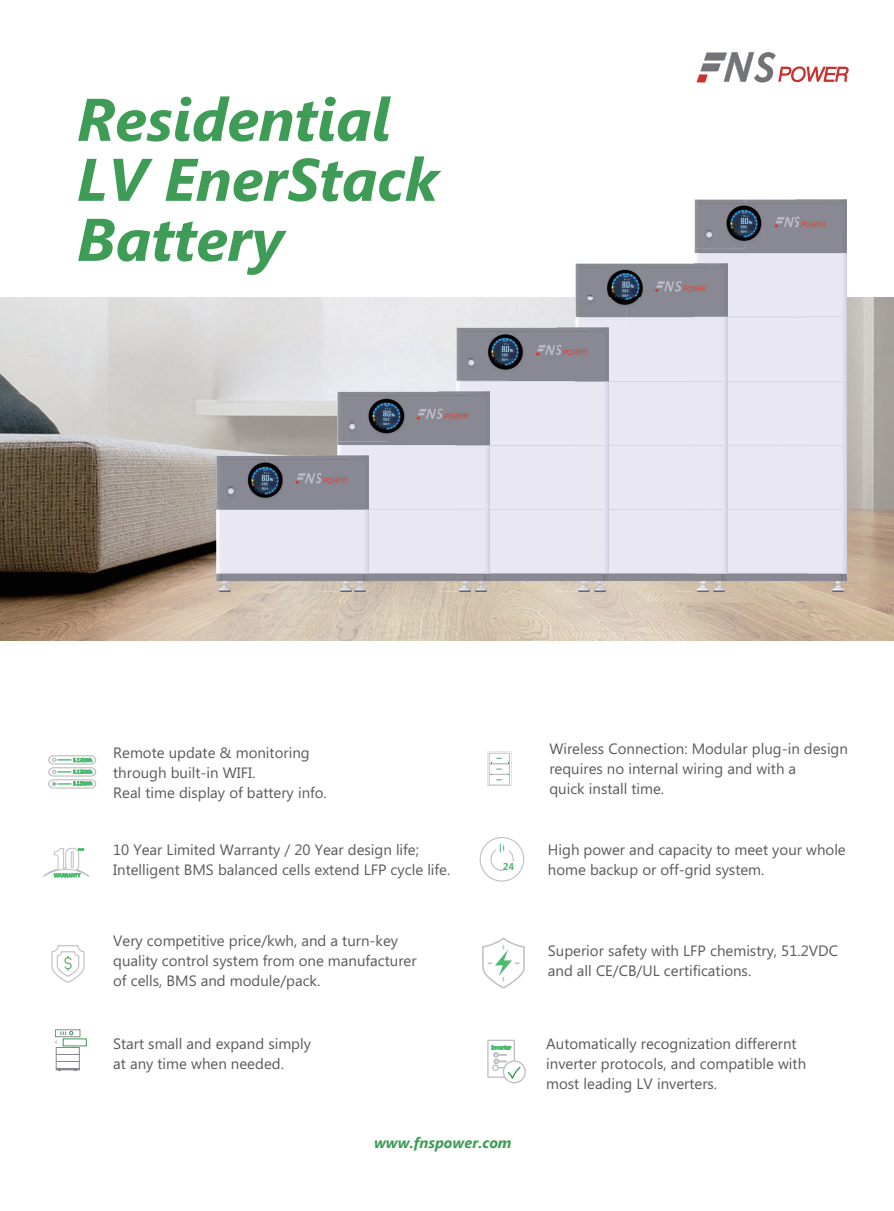
<style>
.page{position:relative;width:894px;height:1211px;background:#fff}
.page>*{position:absolute;margin:0;border:0;box-sizing:border-box;transform-origin:0 0}
.t1{font:italic 700 60px/60px "Segoe UI";color:#3e9c56}
.t2{font:15px/20.1px "Microsoft Phags Pa";color:#595a5b}
.t3{font:italic 700 15px "Segoe UI";color:#3e9c56}
.t4{font:700 10.05px "Microsoft Phags Pa";color:#4dba6f}
</style>
<div class="page">
<img style="left:0;top:297px;width:893px;height:344px">
<img style="left:694px;top:199px;width:152px;height:393px">
<img style="left:575px;top:263px;width:152px;height:34px">
<img style="left:575px;top:297px;width:119px;height:49px">
<div style="left:608px;top:346px;width:86px;height:196px;background:#e9e7f2"></div>
<img style="left:608px;top:542px;width:119px;height:50px">
<img style="left:456px;top:328px;width:119px;height:105px">
<div style="left:489px;top:433px;width:86px;height:106px;background:#e9e7f2"></div>
<img style="left:489px;top:539px;width:86px;height:53px">
<img style="left:575px;top:328px;width:33px;height:264px">
<img style="left:337px;top:392px;width:119px;height:100px">
<div style="left:368px;top:492px;width:88px;height:50px;background:#e9e7f2"></div>
<img style="left:368px;top:542px;width:88px;height:50px">
<img style="left:456px;top:392px;width:33px;height:200px">
<img style="left:216px;top:456px;width:121px;height:90px">
<img style="left:216px;top:546px;width:121px;height:46px">
<img style="left:337px;top:456px;width:31px;height:136px">
<svg style="left:482px;top:937px;width:43px;height:52px"></svg>
<svg style="left:43px;top:847px;width:46px;height:31px"></svg>
<svg style="left:48px;top:755px;width:48px;height:34px"></svg>
<div style="left:479px;top:837px;width:45px;height:45px;border:1px solid #bdc0c3;border-radius:50%"></div>
<svg style="left:490px;top:844px;width:24px;height:27px"></svg>
<div style="left:502px;top:860px;width:13px;height:12px;background:#fff;border-radius:50%"></div>
<svg style="left:51px;top:945px;width:34px;height:38px"></svg>
<div style="left:56px;top:1054px;width:23px;height:8px;border:1px solid #86888b"></div>
<div style="left:56px;top:1047px;width:23px;height:8px;border:1px solid #86888b"></div>
<div style="left:55px;top:1029px;width:25px;height:8px;border:1px solid #86888b"></div>
<hr style="left:56px;top:1068px;width:24px;height:2px;background:#86888b">
<svg style="left:55px;top:1031px;width:18px;height:13px"></svg>
<svg style="left:487px;top:1040px;width:38px;height:43px"></svg>
<svg style="left:487px;top:752px;width:25px;height:34px"></svg>
<img style="left:246px;top:460px;width:38px;height:39px">
<img style="left:368px;top:396px;width:37px;height:39px">
<img style="left:486px;top:332px;width:38px;height:38px">
<img style="left:606px;top:267px;width:38px;height:39px">
<img style="left:724px;top:204px;width:38px;height:39px">
<svg style="left:696px;top:52px;width:153px;height:31px"></svg>
<h1 class="t1" style="left:77px;top:81px;width:363px">Residential<br>LV EnerStack<br>Battery</h1>
<p class="t2" style="left:113px;top:742px;width:215px">Remote update &amp; monitoring through built-in WIFI.<br>Real time display of battery info.</p>
<p class="t2" style="left:113px;top:838px;width:338px">10 Year Limited Warranty / 20 Year design life;<br>Intelligent BMS balanced cells extend LFP cycle life.</p>
<p class="t2" style="left:113px;top:930px;width:305px">Very competitive price/kwh, and a turn-key quality control system from one manufacturer of cells, BMS and module/pack.</p>
<p class="t2" style="left:113px;top:1033px;width:199px">Start small and expand simply at any time when needed.</p>
<p class="t4" style="left:502px;top:859px;width:13px">24</p>
<p class="t3" style="left:374px;top:1129px;width:139px">www.fnspower.com</p>
<p class="t2" style="left:549px;top:738px;width:300px">Wireless Connection: Modular plug-in design requires no internal wiring and with a<br>quick install time.</p>
<p class="t2" style="left:547px;top:838px;width:299px">High power and capacity to meet your whole home backup or off-grid system.</p>
<p class="t2" style="left:547px;top:940px;width:291px">Superior safety with LFP chemistry, 51.2VDC and all CE/CB/UL certifications.</p>
<p class="t2" style="left:546px;top:1033px;width:261px">Automatically recognization differernt inverter protocols, and compatible with most leading LV inverters.</p>
</div>
